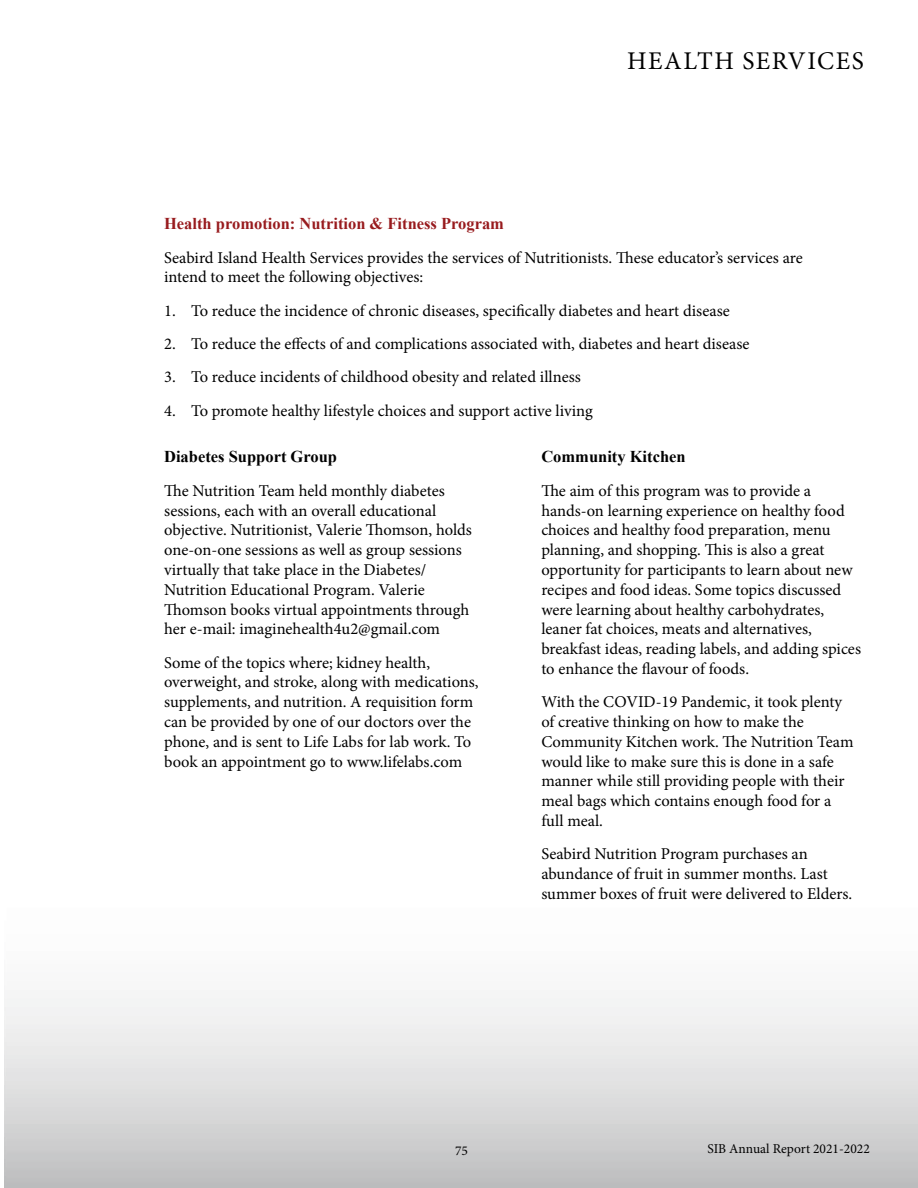
<style>
.page{position:relative;width:918px;height:1188px;background:#fff}
.page>*{position:absolute;margin:0;border:0;box-sizing:border-box;transform-origin:0 0}
.t1{font:25.5px "Minion Pro";letter-spacing:.06em;color:#000}
.t2{font:16.5px/19.8px "Minion Pro";color:#000}
.t3{font:700 16.5px "Times New Roman";color:#981b1e}
.t4{font:700 16.5px "Times New Roman";color:#000}
.t5{font:13.5px "Minion Pro";color:#000}
</style>
<div class="page">
<div style="left:4px;top:879px;width:914px;height:309px;background:linear-gradient(to bottom,#fff,#c6c7c8)"></div>
<h1 class="t1" style="left:627px;top:44px;width:238px">HEALTH SERVICES</h1>
<p class="t3" style="left:164px;top:212px;width:341px">Health promotion: Nutrition &amp; Fitness Program</p>
<p class="t2" style="left:164px;top:248px;width:640px">Seabird Island Health Services provides the services of Nutritionists. These educator’s services are intend to meet the following objectives:</p>
<p class="t2" style="left:164px;top:301px;width:567px">1. To reduce the incidence of chronic diseases, specifically diabetes and heart disease</p>
<p class="t2" style="left:164px;top:334px;width:587px">2. To reduce the effects of and complications associated with, diabetes and heart disease</p>
<p class="t2" style="left:164px;top:367px;width:418px">3. To reduce incidents of childhood obesity and related illness</p>
<p class="t2" style="left:164px;top:401px;width:430px">4. To promote healthy lifestyle choices and support active living</p>
<p class="t4" style="left:164px;top:445px;width:174px">Diabetes Support Group</p>
<p class="t2" style="left:164px;top:481px;width:309px">The Nutrition Team held monthly diabetes sessions, each with an overall educational objective. Nutritionist, Valerie Thomson, holds one-on-one sessions as well as group sessions virtually that take place in the Diabetes/ Nutrition Educational Program. Valerie Thomson books virtual appointments through her e-mail: imaginehealth4u2@gmail.com</p>
<p class="t2" style="left:164px;top:653px;width:316px">Some of the topics where; kidney health, overweight, and stroke, along with medications, supplements, and nutrition. A requisition form can be provided by one of our doctors over the phone, and is sent to Life Labs for lab work. To book an appointment go to www.lifelabs.com</p>
<p class="t4" style="left:541px;top:445px;width:146px">Community Kitchen</p>
<p class="t2" style="left:541px;top:481px;width:321px">The aim of this program was to provide a hands-on learning experience on healthy food choices and healthy food preparation, menu planning, and shopping. This is also a great opportunity for participants to learn about new recipes and food ideas. Some topics discussed were learning about healthy carbohydrates, leaner fat choices, meats and alternatives, breakfast ideas, reading labels, and adding spices to enhance the flavour of foods.</p>
<p class="t2" style="left:541px;top:692px;width:314px">With the COVID-19 Pandemic, it took plenty of creative thinking on how to make the Community Kitchen work. The Nutrition Team would like to make sure this is done in a safe manner while still providing people with their meal bags which contains enough food for a full meal.</p>
<p class="t2" style="left:541px;top:844px;width:311px">Seabird Nutrition Program purchases an abundance of fruit in summer months. Last summer boxes of fruit were delivered to Elders.</p>
<p class="t5" style="left:455px;top:1142px;width:14px">75</p>
<p class="t5" style="left:707px;top:1140px;width:164px">SIB Annual Report 2021-2022</p>
</div>
